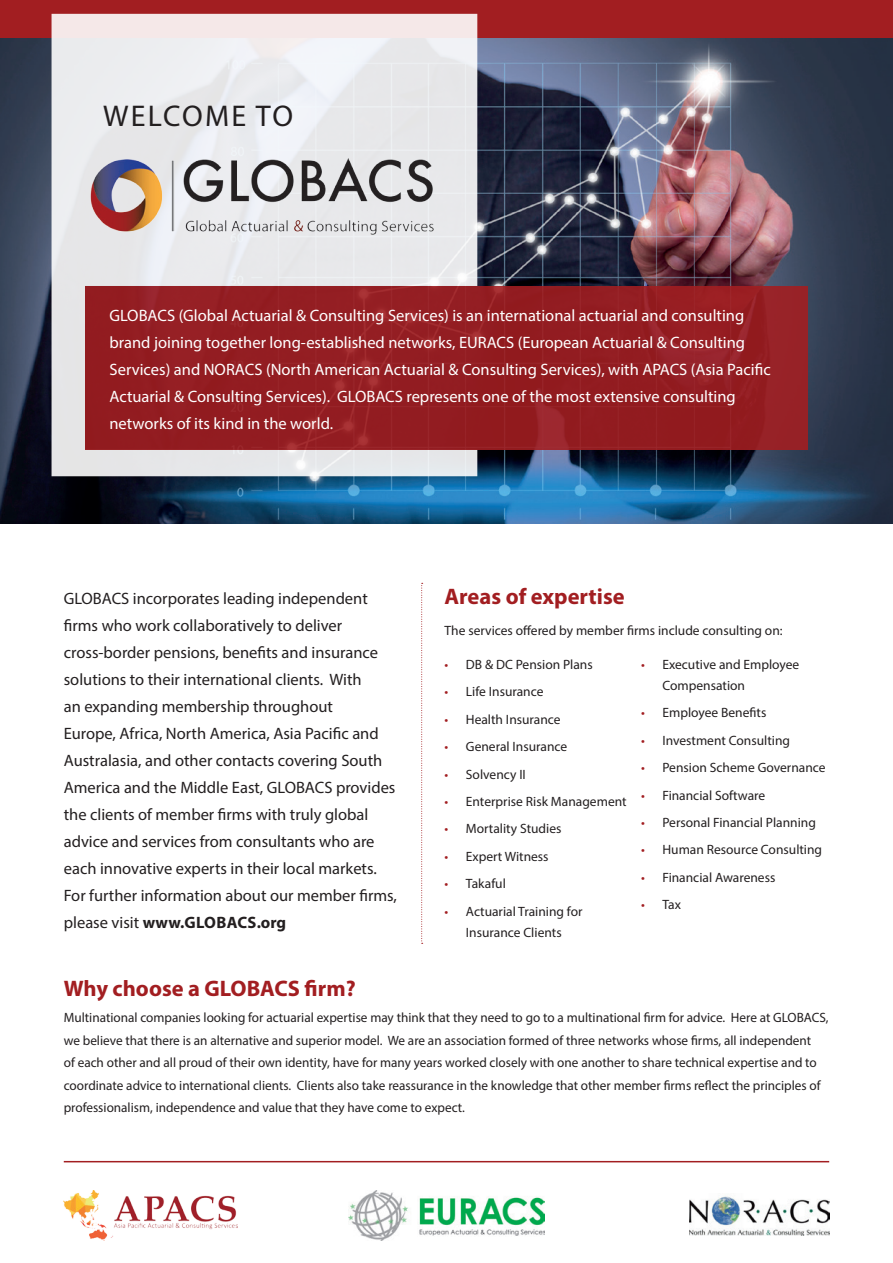
<style>
.page{position:relative;width:893px;height:1263px;background:#fff}
.page>*{position:absolute;margin:0;border:0;box-sizing:border-box;transform-origin:0 0}
.t1{font:30px "Myriad Pro";letter-spacing:.075em;color:#231f20}
.t2{font:700 22.5px "Myriad Pro";color:#a21e21}
.t3{font:16.5px/27px "Myriad Pro";color:#231f20}
.t4{font:16.5px/27px "Myriad Pro";color:#fff}
.t5{font:13.5px/22.5px "Myriad Pro";color:#231f20}
.s1{font-weight:700}
.s2{color:#a21e21}
</style>
<div class="page">
<div style="left:0;top:0;width:893px;height:38px;background:#a21e21"></div>
<img style="left:0;top:38px;width:893px;height:485px">
<svg style="left:52px;top:14px;width:425px;height:462px;background:#eaeaec"></svg>
<svg style="left:421px;top:583px;width:2px;height:361px"></svg>
<hr style="left:64px;top:1161px;width:765px;height:1px;background:#a21e21">
<img style="left:689px;top:1196px;width:140px;height:39px">
<div style="left:85px;top:286px;width:723px;height:164px;background:#931d22"></div>
<img style="left:72px;top:154px;width:378px;height:84px">
<img style="left:64px;top:1190px;width:173px;height:50px">
<img style="left:348px;top:1191px;width:197px;height:49px">
<h1 class="t1" style="left:103px;top:97px;width:191px">WELCOME TO</h1>
<p class="t4" style="left:109px;top:301px;width:663px">GLOBACS (Global Actuarial &amp; Consulting Services) is an international actuarial and consulting brand joining together long-established networks, EURACS (European Actuarial &amp; Consulting Services) and NORACS (North American Actuarial &amp; Consulting Services), with APACS (Asia Pacific Actuarial &amp; Consulting Services). GLOBACS represents one of the most extensive consulting networks of its kind in the world.</p>
<p class="t3" style="left:64px;top:585px;width:335px">GLOBACS incorporates leading independent firms who work collaboratively to deliver cross-border pensions, benefits and insurance solutions to their international clients. With<br>an expanding membership throughout<br>Europe, Africa, North America, Asia Pacific and Australasia, and other contacts covering South America and the Middle East, GLOBACS provides the clients of member firms with truly global advice and services from consultants who are each innovative experts in their local markets.<br>For further information about our member firms, please visit <span class="s1">www.GLOBACS.org</span></p>
<h2 class="t2" style="left:445px;top:582px;width:182px">Areas of expertise</h2>
<p class="t5" style="left:445px;top:619px;width:340px">The services offered by member firms include consulting on:</p>
<p class="t5" style="left:445px;top:653px;width:150px"><span class="s2">•</span> DB &amp; DC Pension Plans</p>
<p class="t5" style="left:445px;top:680px;width:100px"><span class="s2">•</span> Life Insurance</p>
<p class="t5" style="left:445px;top:708px;width:118px"><span class="s2">•</span> Health Insurance</p>
<p class="t5" style="left:445px;top:735px;width:124px"><span class="s2">•</span> General Insurance</p>
<p class="t5" style="left:445px;top:763px;width:83px"><span class="s2">•</span> Solvency II</p>
<p class="t5" style="left:445px;top:790px;width:184px"><span class="s2">•</span> Enterprise Risk Management</p>
<p class="t5" style="left:445px;top:817px;width:118px"><span class="s2">•</span> Mortality Studies</p>
<p class="t5" style="left:445px;top:845px;width:105px"><span class="s2">•</span> Expert Witness</p>
<p class="t5" style="left:445px;top:872px;width:63px"><span class="s2">•</span> Takaful</p>
<p class="t5" style="left:445px;top:900px;width:139px;line-height:21px;text-align:center"><span class="s2">•</span> Actuarial Training for<br>Insurance Clients</p>
<p class="t5" style="left:662px;top:654px;width:138px;line-height:21px;text-indent:-21px"><span class="s2">•</span> Executive and Employee<br>Compensation</p>
<p class="t5" style="left:641px;top:701px;width:127px"><span class="s2">•</span> Employee Benefits</p>
<p class="t5" style="left:641px;top:729px;width:150px"><span class="s2">•</span> Investment Consulting</p>
<p class="t5" style="left:641px;top:756px;width:186px"><span class="s2">•</span> Pension Scheme Governance</p>
<p class="t5" style="left:641px;top:784px;width:126px"><span class="s2">•</span> Financial Software</p>
<p class="t5" style="left:641px;top:811px;width:176px"><span class="s2">•</span> Personal Financial Planning</p>
<p class="t5" style="left:641px;top:838px;width:182px"><span class="s2">•</span> Human Resource Consulting</p>
<p class="t5" style="left:641px;top:866px;width:136px"><span class="s2">•</span> Financial Awareness</p>
<p class="t5" style="left:641px;top:893px;width:41px"><span class="s2">•</span> Tax</p>
<h2 class="t2" style="left:64px;top:973px;width:293px">Why choose a GLOBACS firm?</h2>
<p class="t5" style="left:64px;top:1006px;width:766px">Multinational companies looking for actuarial expertise may think that they need to go to a multinational firm for advice. Here at GLOBACS, we believe that there is an alternative and superior model. We are an association formed of three networks whose firms, all independent<br>of each other and all proud of their own identity, have for many years worked closely with one another to share technical expertise and to coordinate advice to international clients. Clients also take reassurance in the knowledge that other member firms reflect the principles of professionalism, independence and value that they have come to expect.</p>
</div>
